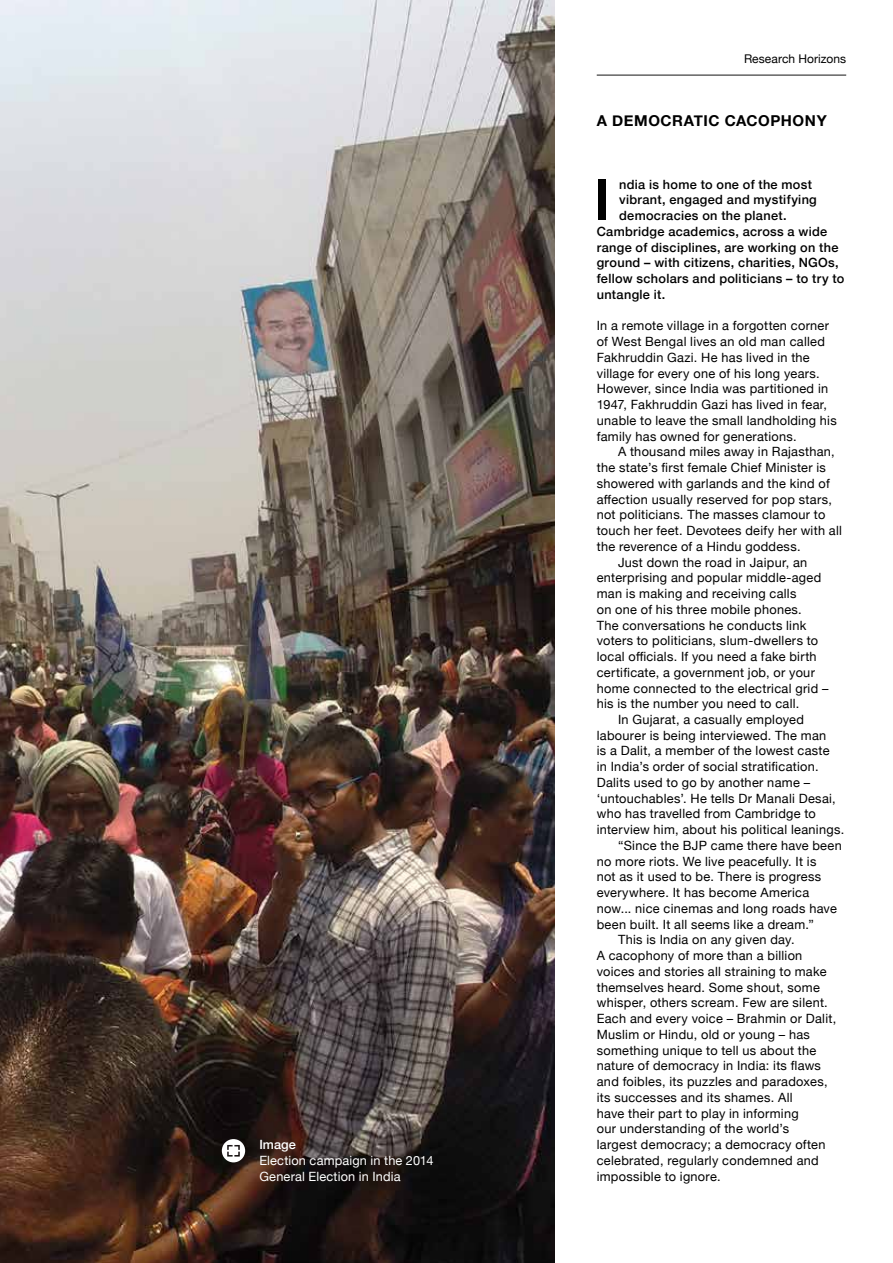
<style>
.page{position:relative;width:893px;height:1263px;background:#fff}
.page>*{position:absolute;margin:0;border:0;box-sizing:border-box;transform-origin:0 0}
.t1{font:500 57px "Helvetica Neue";color:#000}
.t2{font:700 15px "Helvetica Neue";letter-spacing:.04em;color:#000}
.t3{font:12.75px/15.8px "Helvetica Neue";letter-spacing:.025em;color:#000}
.t4{font:500 12.75px "Helvetica Neue";letter-spacing:.025em;color:#000}
.t5{font:12.75px/15.8px "Helvetica Neue";letter-spacing:.015em;color:#fff}
.t6{font:500 12.75px "Helvetica Neue";letter-spacing:.005em;color:#fff}
.t7{font:12px "Helvetica Neue";letter-spacing:.005em;color:#000}
</style>
<div class="page">
<img style="left:0;top:0;width:555px;height:1263px">
<svg style="left:222px;top:1139px;width:23px;height:23px"></svg>
<hr style="left:597px;top:75px;width:249px;height:1px;background:#141414">
<p class="t6" style="left:259px;top:1134px;width:38px">Image</p>
<p class="t5" style="left:259px;top:1153px;width:176px">Election campaign in the 2014<br>General Election in India</p>
<p class="t7" style="left:744px;top:50px;width:104px">Research Horizons</p>
<p class="t2" style="left:597px;top:108px;width:231px">A DEMOCRATIC CACOPHONY</p>
<h1 class="t1" style="left:594px;top:154px;width:17px">I</h1>
<p class="t4" style="left:619px;top:174px;width:194px">ndia is home to one of the most</p>
<p class="t4" style="left:619px;top:189px;width:199px">vibrant, engaged and mystifying</p>
<p class="t4" style="left:619px;top:205px;width:169px">democracies on the planet.</p>
<p class="t4" style="left:597px;top:221px;width:232px">Cambridge academics, across a wide</p>
<p class="t4" style="left:597px;top:237px;width:243px">range of disciplines, are working on the</p>
<p class="t4" style="left:597px;top:252px;width:244px">ground – with citizens, charities, NGOs,</p>
<p class="t4" style="left:597px;top:268px;width:249px">fellow scholars and politicians – to try to</p>
<p class="t4" style="left:597px;top:284px;width:70px">untangle it.</p>
<p class="t3" style="left:597px;top:319px;width:241px">In a remote village in a forgotten corner of West Bengal lives an old man called Fakhruddin Gazi. He has lived in the village for every one of his long years.<br>However, since India was partitioned in 1947, Fakhruddin Gazi has lived in fear, unable to leave the small landholding his family has owned for generations.</p>
<p class="t3" style="left:618px;top:445px;width:218px">A thousand miles away in Rajasthan,</p>
<p class="t3" style="left:597px;top:460px;width:231px">the state’s first female Chief Minister is</p>
<p class="t3" style="left:597px;top:476px;width:235px">showered with garlands and the kind of</p>
<p class="t3" style="left:597px;top:492px;width:237px">affection usually reserved for pop stars,</p>
<p class="t3" style="left:597px;top:508px;width:230px">not politicians. The masses clamour to</p>
<p class="t3" style="left:597px;top:523px;width:247px">touch her feet. Devotees deify her with all</p>
<p class="t3" style="left:597px;top:539px;width:205px">the reverence of a Hindu goddess.</p>
<p class="t3" style="left:618px;top:555px;width:191px">Just down the road in Jaipur, an</p>
<p class="t3" style="left:597px;top:571px;width:226px">enterprising and popular middle-aged</p>
<p class="t3" style="left:597px;top:586px;width:201px">man is making and receiving calls</p>
<p class="t3" style="left:597px;top:602px;width:207px">on one of his three mobile phones.</p>
<p class="t3" style="left:597px;top:618px;width:211px">The conversations he conducts link</p>
<p class="t3" style="left:597px;top:634px;width:223px">voters to politicians, slum-dwellers to</p>
<p class="t3" style="left:597px;top:649px;width:221px">local officials. If you need a fake birth</p>
<p class="t3" style="left:597px;top:665px;width:220px">certificate, a government job, or your</p>
<p class="t3" style="left:597px;top:681px;width:233px">home connected to the electrical grid –</p>
<p class="t3" style="left:597px;top:696px;width:204px">his is the number you need to call.</p>
<p class="t3" style="left:618px;top:712px;width:187px">In Gujarat, a casually employed</p>
<p class="t3" style="left:597px;top:728px;width:231px">labourer is being interviewed. The man</p>
<p class="t3" style="left:597px;top:744px;width:234px">is a Dalit, a member of the lowest caste</p>
<p class="t3" style="left:597px;top:759px;width:223px">in India’s order of social stratification.</p>
<p class="t3" style="left:597px;top:775px;width:215px">Dalits used to go by another name –</p>
<p class="t3" style="left:597px;top:791px;width:240px">‘untouchables’. He tells Dr Manali Desai,</p>
<p class="t3" style="left:597px;top:807px;width:221px">who has travelled from Cambridge to</p>
<p class="t3" style="left:597px;top:822px;width:249px">interview him, about his political leanings.</p>
<p class="t3" style="left:618px;top:838px;width:225px">“Since the BJP came there have been</p>
<p class="t3" style="left:597px;top:854px;width:221px">no more riots. We live peacefully. It is</p>
<p class="t3" style="left:597px;top:870px;width:226px">not as it used to be. There is progress</p>
<p class="t3" style="left:597px;top:885px;width:214px">everywhere. It has become America</p>
<p class="t3" style="left:597px;top:901px;width:242px">now... nice cinemas and long roads have</p>
<p class="t3" style="left:597px;top:917px;width:219px">been built. It all seems like a dream.”</p>
<p class="t3" style="left:618px;top:933px;width:178px">This is India on any given day.</p>
<p class="t3" style="left:597px;top:948px;width:207px">A cacophony of more than a billion</p>
<p class="t3" style="left:597px;top:964px;width:231px">voices and stories all straining to make</p>
<p class="t3" style="left:597px;top:980px;width:225px">themselves heard. Some shout, some</p>
<p class="t3" style="left:597px;top:996px;width:233px">whisper, others scream. Few are silent.</p>
<p class="t3" style="left:597px;top:1011px;width:241px">Each and every voice – Brahmin or Dalit,</p>
<p class="t3" style="left:597px;top:1027px;width:215px">Muslim or Hindu, old or young – has</p>
<p class="t3" style="left:597px;top:1043px;width:221px">something unique to tell us about the</p>
<p class="t3" style="left:597px;top:1059px;width:226px">nature of democracy in India: its flaws</p>
<p class="t3" style="left:597px;top:1074px;width:232px">and foibles, its puzzles and paradoxes,</p>
<p class="t3" style="left:597px;top:1090px;width:197px">its successes and its shames. All</p>
<p class="t3" style="left:597px;top:1106px;width:203px">have their part to play in informing</p>
<p class="t3" style="left:597px;top:1122px;width:194px">our understanding of the world’s</p>
<p class="t3" style="left:597px;top:1137px;width:230px">largest democracy; a democracy often</p>
<p class="t3" style="left:597px;top:1153px;width:224px">celebrated, regularly condemned and</p>
<p class="t3" style="left:597px;top:1169px;width:125px">impossible to ignore.</p>
</div>
